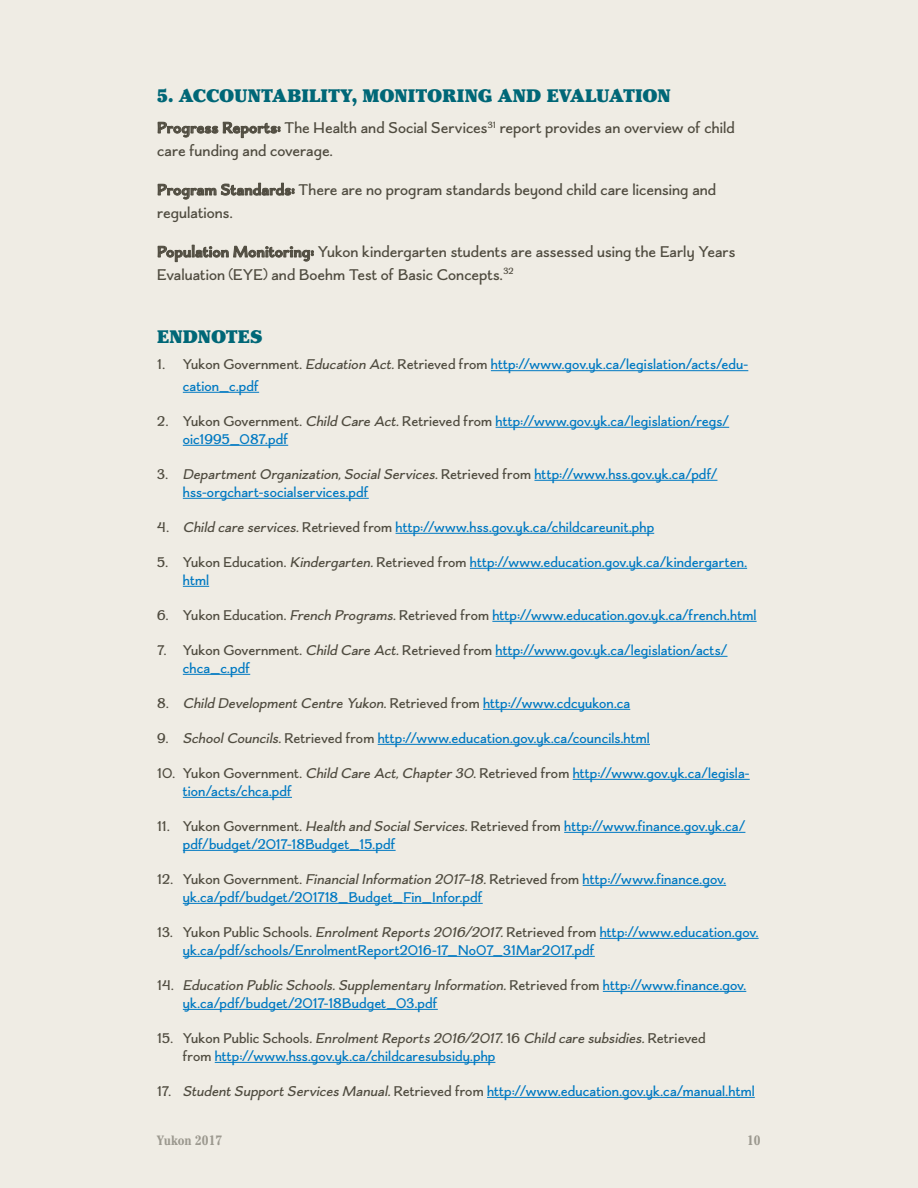
<style>
.page{position:relative;width:918px;height:1188px;background:#efece4}
.page>*{position:absolute;margin:0;border:0;box-sizing:border-box;transform-origin:0 0}
.t1{font:900 18px "Cheltenham Std";color:#006777}
.t2{font:16.5px/22.5px "Boucherie Flared";letter-spacing:.005em;color:#504c40}
.t3{font:15px/18px "Boucherie Flared";letter-spacing:.005em;color:#0079c2}
.t4{font:italic 15px/18px "Boucherie Flared";color:#504c40}
.t5{font:700 condensed 13.5px "Cheltenham Std";color:#9c998f}
.s1{font-weight:700}
.s2{color:#504c40}
.s3{font-style:italic;color:#504c40}
.s4{font-style:normal}
.s5{font-style:normal;color:#0079c2}
</style>
<div class="page">
<hr style="left:491px;top:370px;width:257px;height:1px;background:#0079c2">
<hr style="left:183px;top:392px;width:76px;height:1px;background:#0079c2">
<hr style="left:496px;top:427px;width:233px;height:1px;background:#0079c2">
<hr style="left:183px;top:445px;width:105px;height:1px;background:#0079c2">
<hr style="left:534px;top:480px;width:183px;height:1px;background:#0079c2">
<hr style="left:183px;top:498px;width:186px;height:1px;background:#0079c2">
<hr style="left:396px;top:533px;width:258px;height:1px;background:#0079c2">
<hr style="left:470px;top:568px;width:277px;height:1px;background:#0079c2">
<svg style="left:183px;top:586px;width:26px;height:1px"></svg>
<hr style="left:492px;top:621px;width:265px;height:1px;background:#0079c2">
<hr style="left:496px;top:656px;width:232px;height:1px;background:#0079c2">
<hr style="left:183px;top:674px;width:67px;height:1px;background:#0079c2">
<hr style="left:483px;top:709px;width:147px;height:1px;background:#0079c2">
<hr style="left:378px;top:744px;width:272px;height:1px;background:#0079c2">
<hr style="left:573px;top:779px;width:177px;height:1px;background:#0079c2">
<hr style="left:183px;top:797px;width:109px;height:1px;background:#0079c2">
<hr style="left:564px;top:832px;width:181px;height:1px;background:#0079c2">
<hr style="left:183px;top:850px;width:213px;height:1px;background:#0079c2">
<hr style="left:583px;top:885px;width:143px;height:1px;background:#0079c2">
<hr style="left:183px;top:903px;width:300px;height:1px;background:#0079c2">
<hr style="left:600px;top:938px;width:159px;height:1px;background:#0079c2">
<hr style="left:183px;top:956px;width:412px;height:1px;background:#0079c2">
<hr style="left:603px;top:991px;width:143px;height:1px;background:#0079c2">
<hr style="left:183px;top:1009px;width:255px;height:1px;background:#0079c2">
<hr style="left:215px;top:1062px;width:280px;height:1px;background:#0079c2">
<hr style="left:487px;top:1097px;width:268px;height:1px;background:#0079c2">
<p class="t1" style="left:157px;top:85px;width:515px">5. ACCOUNTABILITY, MONITORING AND EVALUATION</p>
<p class="t2" style="left:157px;top:117px;width:579px"><span class="s1">Progress Reports:</span> The Health and Social Services<sup>31</sup> report provides an overview of child care funding and coverage.</p>
<p class="t2" style="left:157px;top:179px;width:560px"><span class="s1">Program Standards:</span> There are no program standards beyond child care licensing and regulations.</p>
<p class="t2" style="left:157px;top:241px;width:579px"><span class="s1">Population Monitoring:</span> Yukon kindergarten students are assessed using the Early Years<br>Evaluation (EYE) and Boehm Test of Basic Concepts.<sup>32</sup></p>
<p class="t1" style="left:157px;top:326px;width:107px">ENDNOTES</p>
<p class="t3" style="left:183px;top:354px;width:567px;line-height:21.6px;text-indent:-26px"><span class="s2">1. Yukon Government.</span> <span class="s3">Education Act.</span><span class="s2">Retrieved from</span> http://www.gov.yk.ca/legislation/acts/edu&shy;cation_c.pdf</p>
<p class="t3" style="left:183px;top:412px;width:548px;text-indent:-26px"><span class="s2">2. Yukon Government.</span> <span class="s3">Child Care Act.</span><span class="s2">Retrieved from</span> http://www.gov.yk.ca/legislation/regs/ oic1995_087.pdf</p>
<p class="t3" style="left:183px;top:465px;width:536px;text-indent:-26px"><span class="s2">3.</span> <span class="s3">DepartmentOrganization,SocialServices.</span><span class="s2">Retrieved from</span> http://www.hss.gov.yk.ca/pdf/ hss-orgchart-socialservices.pdf</p>
<p class="t3" style="left:157px;top:518px;width:498px"><span class="s2">4.</span> <span class="s3">Child care services.</span><span class="s2">Retrieved from</span> http://www.hss.gov.yk.ca/childcareunit.php</p>
<p class="t3" style="left:183px;top:553px;width:566px;text-indent:-26px"><span class="s2">5. Yukon Education.</span> <span class="s3">Kindergarten.</span><span class="s2">Retrieved from</span> http://www.education.gov.yk.ca/kindergarten. html</p>
<p class="t3" style="left:157px;top:606px;width:601px"><span class="s2">6. Yukon Education.</span> <span class="s3">French Programs.</span><span class="s2">Retrieved from</span> http://www.education.gov.yk.ca/french.html</p>
<p class="t3" style="left:183px;top:641px;width:546px;text-indent:-26px"><span class="s2">7. Yukon Government.</span> <span class="s3">Child Care Act.</span><span class="s2">Retrieved from</span> http://www.gov.yk.ca/legislation/acts/ chca_c.pdf</p>
<p class="t4" style="left:157px;top:694px;width:474px"><span class="s4">8.</span> Child DevelopmentCentre Yukon<span class="s4">. Retrieved from</span> <span class="s5">http://www.cdcyukon.ca</span></p>
<p class="t3" style="left:157px;top:729px;width:494px"><span class="s2">9.</span> <span class="s3">SchoolCouncils.</span><span class="s2">Retrieved from</span> http://www.education.gov.yk.ca/councils.html</p>
<p class="t3" style="left:183px;top:764px;width:568px;text-indent:-26px"><span class="s2">10. Yukon Government.</span> <span class="s3">Child Care Act,Chapter30</span><span class="s2">. Retrieved from</span> http://www.gov.yk.ca/legisla&shy;tion/acts/chca.pdf</p>
<p class="t3" style="left:183px;top:817px;width:564px;text-indent:-26px"><span class="s2">11. Yukon Government.</span> <span class="s3">Health and SocialServices.</span><span class="s2">Retrieved from</span> http://www.finance.gov.yk.ca/ pdf/budget/2017-18Budget_15.pdf</p>
<p class="t3" style="left:183px;top:870px;width:545px;text-indent:-26px"><span class="s2">12. Yukon Government.</span> <span class="s3">FinancialInformation 2017–18.</span><span class="s2">Retrieved from</span> http://www.finance.gov. yk.ca/pdf/budget/201718_Budget_Fin_Infor.pdf</p>
<p class="t3" style="left:183px;top:923px;width:577px;text-indent:-26px"><span class="s2">13. Yukon Public Schools.</span> <span class="s3">EnrolmentReports 2016/2017.</span><span class="s2">Retrieved from</span> http://www.education.gov. yk.ca/pdf/schools/EnrolmentReport2016-17_No07_31Mar2017.pdf</p>
<p class="t3" style="left:183px;top:976px;width:565px;text-indent:-26px"><span class="s2">1 4 .</span> <span class="s3">Education Public Schools. Supplementary Information.</span><span class="s2">R e t r i eve d f ro m</span> h tt p ://w w w. fi n a n c e . g ov. yk.ca/pdf/budget/2017-18Budget_03.pdf</p>
<p class="t4" style="left:183px;top:1029px;width:524px;text-indent:-26px"><span class="s4">1 5 . Yu ko n P u b l i c S c h o o l s</span> .EnrolmentReports 2016/2017.<span class="s4">1 6</span> Child care subsidies.<span class="s4">R e t r i eve d from</span> <span class="s5">http://www.hss.gov.yk.ca/childcaresubsidy.php</span></p>
<p class="t3" style="left:157px;top:1082px;width:599px"><span class="s2">17.</span> <span class="s3">StudentSupportServices Manual.</span><span class="s2">Retrieved from</span> http://www.education.gov.yk.ca/manual.html</p>
<p class="t5" style="left:157px;top:1132px;width:66px">Yukon 2017</p>
<p class="t5" style="left:747px;top:1132px;width:15px">10</p>
</div>
